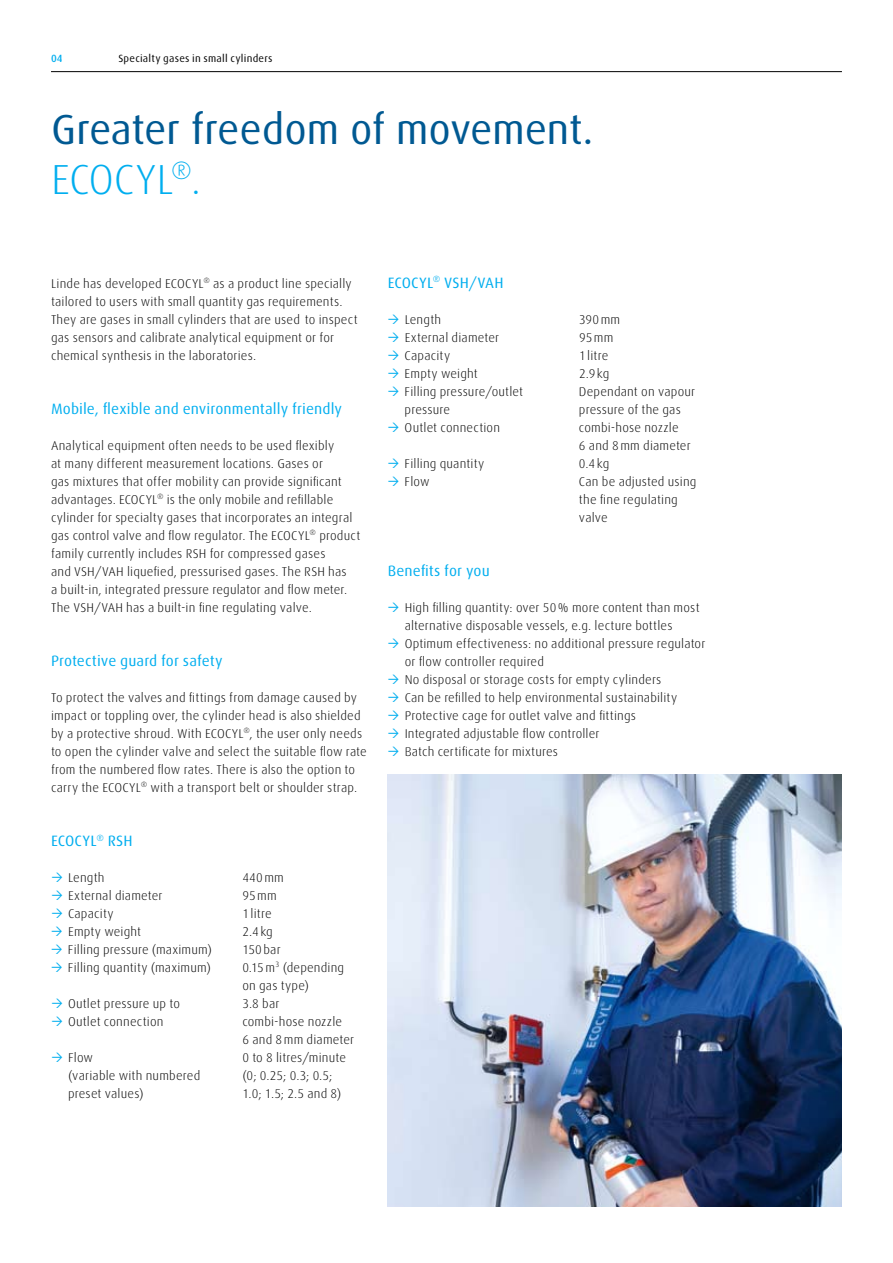
<style>
.page{position:relative;width:893px;height:1263px;background:#fff}
.page>*{position:absolute;margin:0;border:0;box-sizing:border-box;transform-origin:0 0}
.t1{font:42px/50.4px "Linde Dax OT";letter-spacing:-.015em;color:#005992}
.t2{font:15px "Linde Dax OT";letter-spacing:.005em;color:#00aeef}
.t3{font:300 12.75px/18px "Linde Dax OT";letter-spacing:.01em;color:#000}
.t4{font:10.5px "Linde Dax OT";letter-spacing:.02em;color:#000}
.t5{font:500 10.5px "Linde Dax OT";color:#00aeef}
.s1{font-weight:300;color:#00aeef}
</style>
<div class="page">
<hr style="left:51px;top:71px;width:791px;height:1px;background:#000">
<img style="left:388px;top:774px;width:454px;height:432px">
<p class="t5" style="left:51px;top:52px;width:13px">04</p>
<p class="t4" style="left:118px;top:52px;width:156px">Specialty gases in small cylinders</p>
<h1 class="t1" style="left:51px;top:103px;width:544px">Greater freedom of movement.<br><span class="s1">ECOCYL</span><sup>®</sup><span class="s1">.</span></h1>
<p class="t3" style="left:51px;top:274px;width:308px">Linde has developed ECOCYL<sup>®</sup> as a product line specially tailored to users with small quantity gas requirements.<br>They are gases in small cylinders that are used to inspect gas sensors and calibrate analytical equipment or for chemical synthesis in the laboratories.</p>
<p class="t2" style="left:51px;top:399px;width:293px">Mobile, flexible and environmentally friendly</p>
<p class="t3" style="left:51px;top:436px;width:311px">Analytical equipment often needs to be used flexibly<br>at many different measurement locations. Gases or<br>gas mixtures that offer mobility can provide significant advantages. ECOCYL<sup>®</sup> is the only mobile and refillable cylinder for specialty gases that incorporates an integral gas control valve and flow regulator. The ECOCYL<sup>®</sup> product family currently includes RSH for compressed gases<br>and VSH/VAH liquefied, pressurised gases. The RSH has<br>a built-in, integrated pressure regulator and flow meter.<br>The VSH/VAH has a built-in fine regulating valve.</p>
<p class="t2" style="left:51px;top:651px;width:173px">Protective guard for safety</p>
<p class="t3" style="left:51px;top:688px;width:317px">To protect the valves and fittings from damage caused by impact or toppling over, the cylinder head is also shielded by a protective shroud. With ECOCYL<sup>®</sup>, the user only needs to open the cylinder valve and select the suitable flow rate from the numbered flow rates. There is also the option to carry the ECOCYL<sup>®</sup> with a transport belt or shoulder strap.</p>
<p class="t2" style="left:51px;top:831px;width:83px">ECOCYL<sup>®</sup> RSH</p>
<p class="t3" style="left:68px;top:868px;width:38px">Length</p>
<p class="t3" style="left:242px;top:868px;width:43px">440mm</p>
<p class="t3" style="left:68px;top:886px;width:96px">External diameter</p>
<p class="t3" style="left:242px;top:886px;width:36px">95mm</p>
<p class="t3" style="left:68px;top:904px;width:47px">Capacity</p>
<p class="t3" style="left:242px;top:904px;width:31px">1litre</p>
<p class="t3" style="left:68px;top:922px;width:75px">Empty weight</p>
<p class="t3" style="left:242px;top:922px;width:32px">2.4kg</p>
<p class="t3" style="left:68px;top:940px;width:146px">Filling pressure (maximum)</p>
<p class="t3" style="left:242px;top:940px;width:40px">150bar</p>
<p class="t3" style="left:68px;top:958px;width:145px">Filling quantity (maximum)</p>
<p class="t3" style="left:242px;top:958px;width:103px">0.15m<sup>3</sup> (depending on gas type)</p>
<p class="t3" style="left:68px;top:994px;width:113px">Outlet pressure up to</p>
<p class="t3" style="left:242px;top:994px;width:39px">3.8 bar</p>
<p class="t3" style="left:68px;top:1012px;width:97px">Outlet connection</p>
<p class="t3" style="left:242px;top:1012px;width:113px">combi-hose nozzle<br>6 and 8mm diameter</p>
<p class="t3" style="left:68px;top:1048px;width:27px">Flow</p>
<p class="t3" style="left:242px;top:1048px;width:105px">0 to 8 litres/minute</p>
<p class="t3" style="left:68px;top:1066px;width:134px">(variable with numbered</p>
<p class="t3" style="left:242px;top:1066px;width:92px">(0; 0.25; 0.3; 0.5;</p>
<p class="t3" style="left:68px;top:1084px;width:77px">preset values)</p>
<p class="t3" style="left:242px;top:1084px;width:101px">1.0; 1.5; 2.5 and 8)</p>
<p class="t2" style="left:388px;top:273px;width:117px">ECOCYL<sup>®</sup> VSH/VAH</p>
<p class="t3" style="left:405px;top:310px;width:38px">Length</p>
<p class="t3" style="left:579px;top:310px;width:43px">390mm</p>
<p class="t3" style="left:405px;top:328px;width:96px">External diameter</p>
<p class="t3" style="left:579px;top:328px;width:36px">95mm</p>
<p class="t3" style="left:405px;top:346px;width:47px">Capacity</p>
<p class="t3" style="left:579px;top:346px;width:31px">1litre</p>
<p class="t3" style="left:405px;top:364px;width:75px">Empty weight</p>
<p class="t3" style="left:579px;top:364px;width:32px">2.9kg</p>
<p class="t3" style="left:405px;top:382px;width:120px">Filling pressure/outlet</p>
<p class="t3" style="left:579px;top:382px;width:118px">Dependant on vapour</p>
<p class="t3" style="left:405px;top:400px;width:47px">pressure</p>
<p class="t3" style="left:579px;top:400px;width:103px">pressure of the gas</p>
<p class="t3" style="left:405px;top:418px;width:97px">Outlet connection</p>
<p class="t3" style="left:579px;top:418px;width:113px">combi-hose nozzle<br>6 and 8mm diameter</p>
<p class="t3" style="left:405px;top:454px;width:81px">Filling quantity</p>
<p class="t3" style="left:579px;top:454px;width:32px">0.4kg</p>
<p class="t3" style="left:405px;top:472px;width:27px">Flow</p>
<p class="t3" style="left:579px;top:472px;width:119px">Can be adjusted using the fine regulating valve</p>
<p class="t2" style="left:388px;top:561px;width:104px">Benefits for you</p>
<p class="t3" style="left:405px;top:598px;width:302px">High filling quantity: over 50% more content than most alternative disposable vessels, e.g. lecture bottles Optimum effectiveness: no additional pressure regulator or flow controller required<br>No disposal or storage costs for empty cylinders<br>Can be refilled to help environmental sustainability Protective cage for outlet valve and fittings<br>Integrated adjustable flow controller<br>Batch certificate for mixtures</p>
</div>
